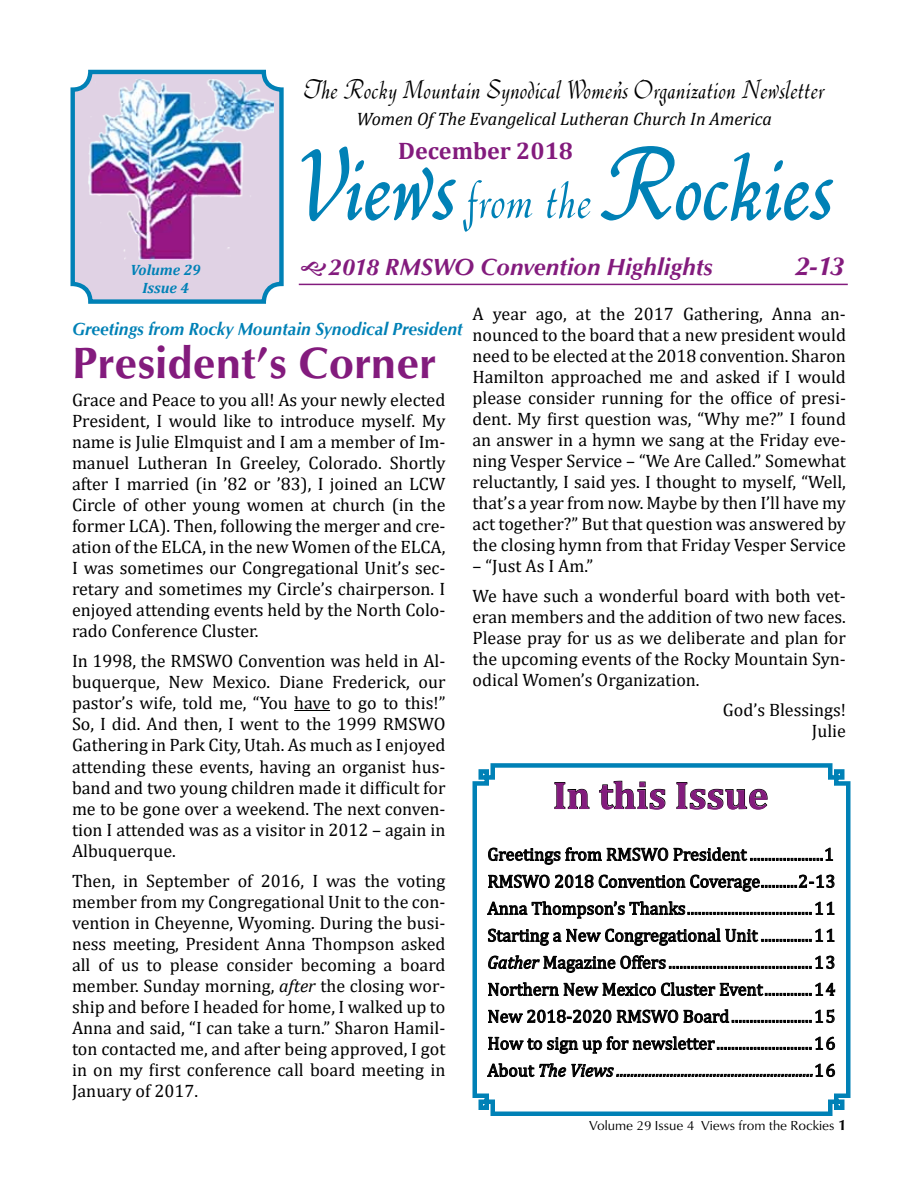
<style>
.page{position:relative;width:918px;height:1188px;background:#fff}
.page>*{position:absolute;margin:0;border:0;box-sizing:border-box;transform-origin:0 0}
.t1{font:99px "AHJ Deanna Script";color:#0081b6}
.t2{font:700 45px "AHJ Opus";color:#831b7d}
.t3{font:700 39px "Cambria";color:#831b7d}
.t4{font:27px "AHJ Deanna Script";color:#000}
.t5{font:italic 700 27px "AHJ Opus";color:#831b7d}
.t6{font:italic 700 24px "AHJ Opus";color:#831b7d}
.t7{font:700 24px "Cambria";color:#831b7d}
.t8{font:18px/21px "Cambria";color:#000;text-align:justify}
.t9{font:italic 700 18px "AHJ Opus";color:#0081b6;scale:.96 1}
.t10{font:italic 18px "Cambria";color:#000}
.t11{font:italic 700 15px/18px "Cambria";color:#0081b6;text-align:center}
.t12{font:13.5px "AHJ Opus";color:#000}
.s1{font-size:54px}
.s2{font-style:italic}
.s3{font-weight:700;font-size:15px}
</style>
<div class="page">
<div style="left:73px;top:72px;width:208px;height:230px;background:#e0d2e4;border-radius:18px"></div>
<div style="left:71px;top:70px;width:213px;height:234px;border:4px solid #0081b6;border-radius:18px"></div>
<img style="left:86px;top:79px;width:187px;height:180px">
<svg style="left:472px;top:763px;width:379px;height:353px"></svg>
<svg style="left:301px;top:146px;width:155px;height:76px"></svg>
<svg style="left:600px;top:146px;width:234px;height:75px"></svg>
<hr style="left:299px;top:284px;width:549px;height:1px;background:#831b7d">
<hr style="left:294px;top:710px;width:36px;height:1px;background:#000">
<h3 class="t4" style="left:304px;top:75px;width:522px">The Rocky Mountain Synodical Women’s Organization Newsletter</h3>
<p class="t10" style="left:357px;top:106px;width:417px">Women Of The Evangelical Lutheran Church In America</p>
<p class="t11" style="left:131px;top:261px;width:72px">Volume 29<br>Issue 4</p>
<h3 class="t7" style="left:398px;top:134px;width:176px">December 2018</h3>
<h1 class="t1" style="left:296px;top:132px;width:538px">Views <span class="s1">from the</span> Rockies</h1>
<h3 class="t6" style="left:329px;top:253px;width:385px">2018 RMSWO Convention Highlights</h3>
<h3 class="t5" style="left:796px;top:251px;width:51px">2-13</h3>
<p class="t9" style="left:72px;top:319px;width:408px">Greetings from Rocky Mountain Synodical President</p>
<h2 class="t2" style="left:72px;top:337px;width:365px">President’s Corner</h2>
<p class="t8" style="left:72px;top:390px;width:375px">Grace and Peace to you all! As your newly elected President, I would like to introduce myself. My name is Julie Elmquist and I am a member of Im&shy;manuel Lutheran In Greeley, Colorado. Shortly after I married (in ’82 or ’83), I joined an LCW Circle of other young women at church (in the former LCA). Then, following the merger and cre&shy;ation of the ELCA, in the new Women of the ELCA, I was sometimes our Congregational Unit’s sec&shy;retary and sometimes my Circle’s chairperson. I enjoyed attending events held by the North Colo&shy;rado Conference Cluster.</p>
<p class="t8" style="left:72px;top:651px;width:375px">In 1998, the RMSWO Convention was held in Al&shy;buquerque, New Mexico. Diane Frederick, our pastor’s wife, told me, “You have to go to this!” So, I did. And then, I went to the 1999 RMSWO Gathering in Park City, Utah. As much as I enjoyed attending these events, having an organist hus&shy;band and two young children made it difficult for me to be gone over a weekend. The next conven&shy;tion I attended was as a visitor in 2012 – again in Albuquerque.</p>
<p class="t8" style="left:72px;top:870px;width:375px">Then, in September of 2016, I was the voting member from my Congregational Unit to the con&shy;vention in Cheyenne, Wyoming. During the busi&shy;ness meeting, President Anna Thompson asked all of us to please consider becoming a board member. Sunday morning, <span class="s2">after</span> the closing wor&shy;ship and before I headed for home, I walked up to Anna and said, “I can take a turn.” Sharon Hamil&shy;ton contacted me, and after being approved, I got in on my first conference call board meeting in January of 2017.</p>
<p class="t8" style="left:472px;top:303px;width:375px">A year ago, at the 2017 Gathering, Anna an&shy;nounced to the board that a new president would need to be elected at the 2018 convention. Sharon Hamilton approached me and asked if I would please consider running for the office of presi&shy;dent. My first question was, “Why me?” I found an answer in a hymn we sang at the Friday eve&shy;ning Vesper Service – “We Are Called.” Somewhat reluctantly, I said yes. I thought to myself, “Well, that’s a year from now. Maybe by then I’ll have my act together?” But that question was answered by the closing hymn from that Friday Vesper Service</p>
<p class="t8" style="left:472px;top:551px;width:375px;line-height:30px">– “Just As I Am.”<br>We have such a wonderful board with both vet-</p>
<p class="t8" style="left:472px;top:607px;width:375px">eran members and the addition of two new faces.<br>Please pray for us as we deliberate and plan for the upcoming events of the Rocky Mountain Syn&shy;odical Women’s Organization.</p>
<p class="t8" style="left:723px;top:700px;width:125px;text-align:right">God’s Blessings!<br>Julie</p>
<h3 class="t3" style="left:553px;top:768px;width:217px">In this Issue</h3>
<p class="t8" style="left:488px;top:841px;width:350px;line-height:27px">Greetings from RMSWO President ....................1<br>RMSWO 2018 Convention Coverage..........2-13<br>Anna Thompson’s Thanks..................................11<br>Starting a New Congregational Unit ..............11<br><span class="s2">Gather</span> Magazine Offers .......................................13<br>Northern New Mexico Cluster Event.............14<br>New 2018-2020 RMSWO Board......................15<br>How to sign up for newsletter..........................16<br>About <span class="s2">The Views .......................................................</span>16</p>
<p class="t12" style="left:589px;top:1118px;width:259px">Volume 29 Issue 4 Views from the Rockies <span class="s3">1</span></p>
</div>
